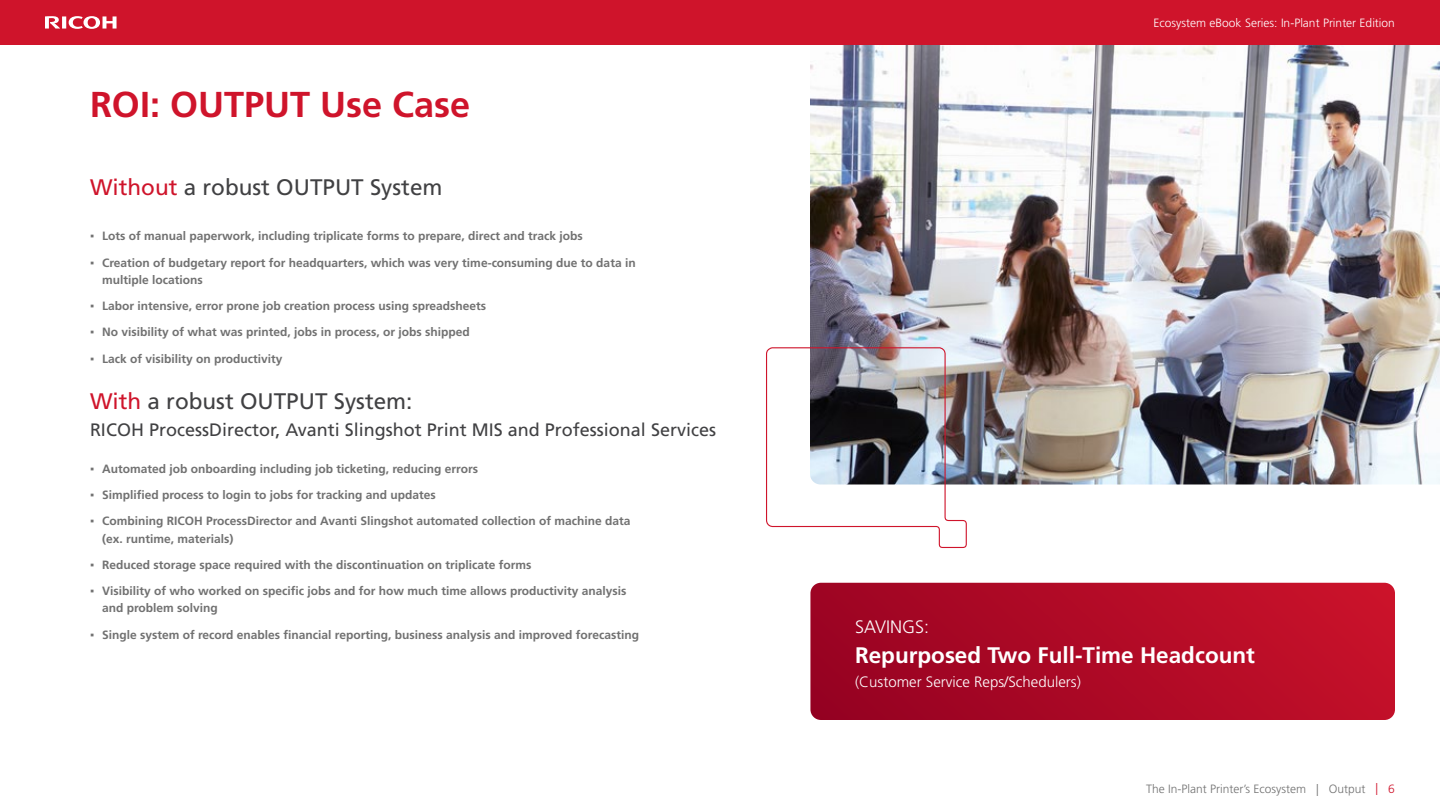
<style>
.page{position:relative;width:1440px;height:810px;background:#fff}
.page>*{position:absolute;margin:0;border:0;box-sizing:border-box;transform-origin:0 0}
.t1{font:700 36px "Frutiger LT Std";color:#cf142b}
.t2{font:22.5px "Frutiger LT Std";color:#414143}
.t3{font:700 22.5px "Frutiger LT Std";color:#fff}
.t4{font:18px "Frutiger LT Std";color:#414143}
.t5{font:300 18px "Frutiger LT Std";color:#fff}
.t6{font:300 15px "Frutiger LT Std";color:#fff}
.t7{font:700 12px/17.2px "Frutiger LT Std";color:#717171}
.t8{font:300 12px "Frutiger LT Std";color:#fff}
.t9{font:300 12px "Frutiger LT Std";color:#717171}
.s1{color:#cf142b}
.s2{font-family:"Arial Narrow";font-weight:400}
</style>
<div class="page">
<img style="left:810px;top:45px;width:630px;height:439px">
<img style="left:766px;top:346px;width:201px;height:202px">
<svg style="left:810px;top:583px;width:585px;height:137px;background:#b00b27"></svg>
<div style="left:0;top:0;width:1440px;height:45px;background:#cf142b"></div>
<svg style="left:45px;top:16px;width:72px;height:13px"></svg>
<h1 class="t1" style="left:90px;top:83px;width:382px">ROI: OUTPUT Use Case</h1>
<h2 class="t2" style="left:90px;top:174px;width:354px"><span class="s1">Without</span> a robust OUTPUT System</h2>
<p class="t7" style="left:90px;top:228px;width:494px"><span class="s2">▪</span> Lots of manual paperwork, including triplicate forms to prepare, direct and track jobs</p>
<p class="t7" style="left:102px;top:254px;width:535px;text-indent:-12px"><span class="s2">▪</span> Creation of budgetary report for headquarters, which was very time-consuming due to data in multiple locations</p>
<p class="t7" style="left:90px;top:297px;width:398px"><span class="s2">▪</span> Labor intensive, error prone job creation process using spreadsheets</p>
<p class="t7" style="left:90px;top:324px;width:381px"><span class="s2">▪</span> No visibility of what was printed, jobs in process, or jobs shipped</p>
<p class="t7" style="left:90px;top:350px;width:194px"><span class="s2">▪</span> Lack of visibility on productivity</p>
<h2 class="t2" style="left:90px;top:388px;width:324px"><span class="s1">With</span> a robust OUTPUT System:</h2>
<h3 class="t4" style="left:90px;top:419px;width:628px">RICOH ProcessDirector, Avanti Slingshot Print MIS and Professional Services</h3>
<p class="t7" style="left:90px;top:460px;width:390px"><span class="s2">▪</span> Automated job onboarding including job ticketing, reducing errors</p>
<p class="t7" style="left:90px;top:486px;width:347px"><span class="s2">▪</span> Simplified process to login to jobs for tracking and updates</p>
<p class="t7" style="left:102px;top:513px;width:530px;text-indent:-12px"><span class="s2">▪</span> Combining RICOH ProcessDirector and Avanti Slingshot automated collection of machine data (ex. runtime, materials)</p>
<p class="t7" style="left:90px;top:556px;width:443px"><span class="s2">▪</span> Reduced storage space required with the discontinuation on triplicate forms</p>
<p class="t7" style="left:102px;top:582px;width:526px;text-indent:-12px"><span class="s2">▪</span> Visibility of who worked on specific jobs and for how much time allows productivity analysis and problem solving</p>
<p class="t7" style="left:90px;top:626px;width:551px"><span class="s2">▪</span> Single system of record enables financial reporting, business analysis and improved forecasting</p>
<p class="t8" style="left:1154px;top:16px;width:243px">Ecosystem eBook Series: In-Plant Printer Edition</p>
<h3 class="t5" style="left:855px;top:616px;width:76px">SAVINGS:</h3>
<h2 class="t3" style="left:855px;top:642px;width:402px">Repurposed Two Full-Time Headcount</h2>
<p class="t6" style="left:855px;top:673px;width:227px">(Customer Service Reps/Schedulers)</p>
<p class="t9" style="left:1146px;top:782px;width:250px">The In-Plant Printer’s Ecosystem | Output <span class="s1">| 6</span></p>
</div>
